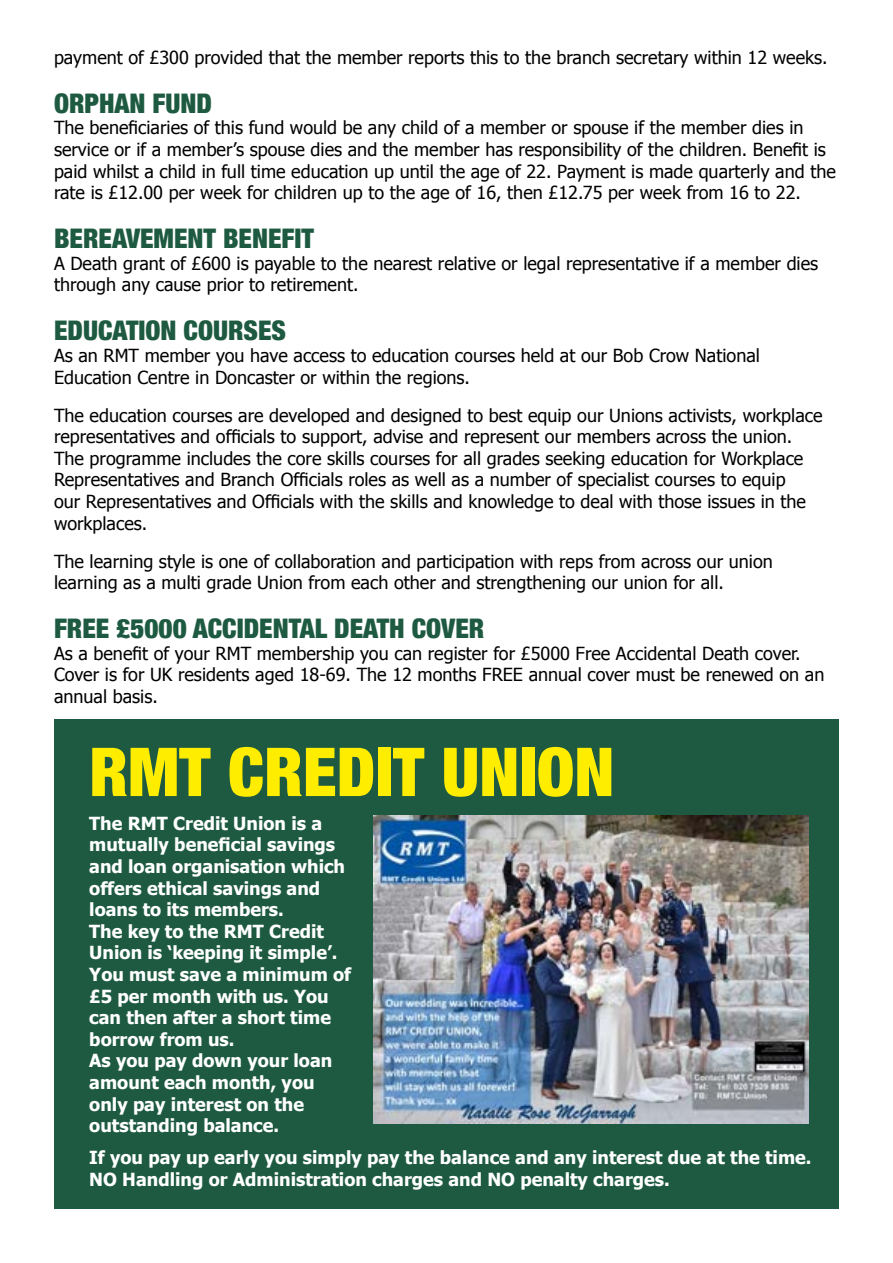
<style>
.page{position:relative;width:893px;height:1263px;background:#fff}
.page>*{position:absolute;margin:0;border:0;box-sizing:border-box;transform-origin:0 0}
.t1{font:900 condensed 67.5px "Helvetica Neue";color:#ffed00}
.t2{font:900 condensed 27px "Helvetica Neue";color:#1d5a41}
.t3{font:18px/21.6px "Tahoma";color:#000}
.t4{font:700 18px/21.6px "Tahoma";color:#fff}
</style>
<div class="page">
<div style="left:54px;top:720px;width:785px;height:489px;background:#1d5a41"></div>
<img style="left:373px;top:816px;width:435px;height:307px">
<p class="t3" style="left:54px;top:46px;width:775px">payment of £300 provided that the member reports this to the branch secretary within 12 weeks.</p>
<h2 class="t2" style="left:54px;top:81px;width:160px">ORPHAN FUND</h2>
<p class="t3" style="left:54px;top:116px;width:783px">The beneficiaries of this fund would be any child of a member or spouse if the member dies in service or if a member’s spouse dies and the member has responsibility of the children. Benefit is paid whilst a child in full time education up until the age of 22. Payment is made quarterly and the rate is £12.00 per week for children up to the age of 16, then £12.75 per week from 16 to 22.</p>
<h2 class="t2" style="left:54px;top:216px;width:261px">BEREAVEMENT BENEFIT</h2>
<p class="t3" style="left:54px;top:252px;width:766px">A Death grant of £600 is payable to the nearest relative or legal representative if a member dies through any cause prior to retirement.</p>
<h2 class="t2" style="left:54px;top:308px;width:234px">EDUCATION COURSES</h2>
<p class="t3" style="left:54px;top:344px;width:707px">As an RMT member you have access to education courses held at our Bob Crow National<br>Education Centre in Doncaster or within the regions.</p>
<p class="t3" style="left:54px;top:403px;width:770px">The education courses are developed and designed to best equip our Unions activists, workplace representatives and officials to support, advise and represent our members across the union.<br>The programme includes the core skills courses for all grades seeking education for Workplace Representatives and Branch Officials roles as well as a number of specialist courses to equip<br>our Representatives and Officials with the skills and knowledge to deal with those issues in the workplaces.</p>
<p class="t3" style="left:54px;top:550px;width:720px">The learning style is one of collaboration and participation with reps from across our union learning as a multi grade Union from each other and strengthening our union for all.</p>
<h2 class="t2" style="left:54px;top:606px;width:432px">FREE £5000 ACCIDENTAL DEATH COVER</h2>
<p class="t3" style="left:54px;top:642px;width:772px">As a benefit of your RMT membership you can register for £5000 Free Accidental Death cover.<br>Cover is for UK residents aged 18-69. The 12 months FREE annual cover must be renewed on an annual basis.</p>
<h1 class="t1" style="left:89px;top:716px;width:526px">RMT CREDIT UNION</h1>
<p class="t4" style="left:89px;top:811px;width:263px">The RMT Credit Union is a mutually beneficial savings and loan organisation which offers ethical savings and loans to its members.<br>The key to the RMT Credit<br>Union is ‘keeping it simple’.<br>You must save a minimum of £5 per month with us. You can then after a short time borrow from us.<br>As you pay down your loan amount each month, you only pay interest on the outstanding balance.</p>
<p class="t4" style="left:89px;top:1146px;width:724px">If you pay up early you simply pay the balance and any interest due at the time.<br>NO Handling or Administration charges and NO penalty charges.</p>
</div>
